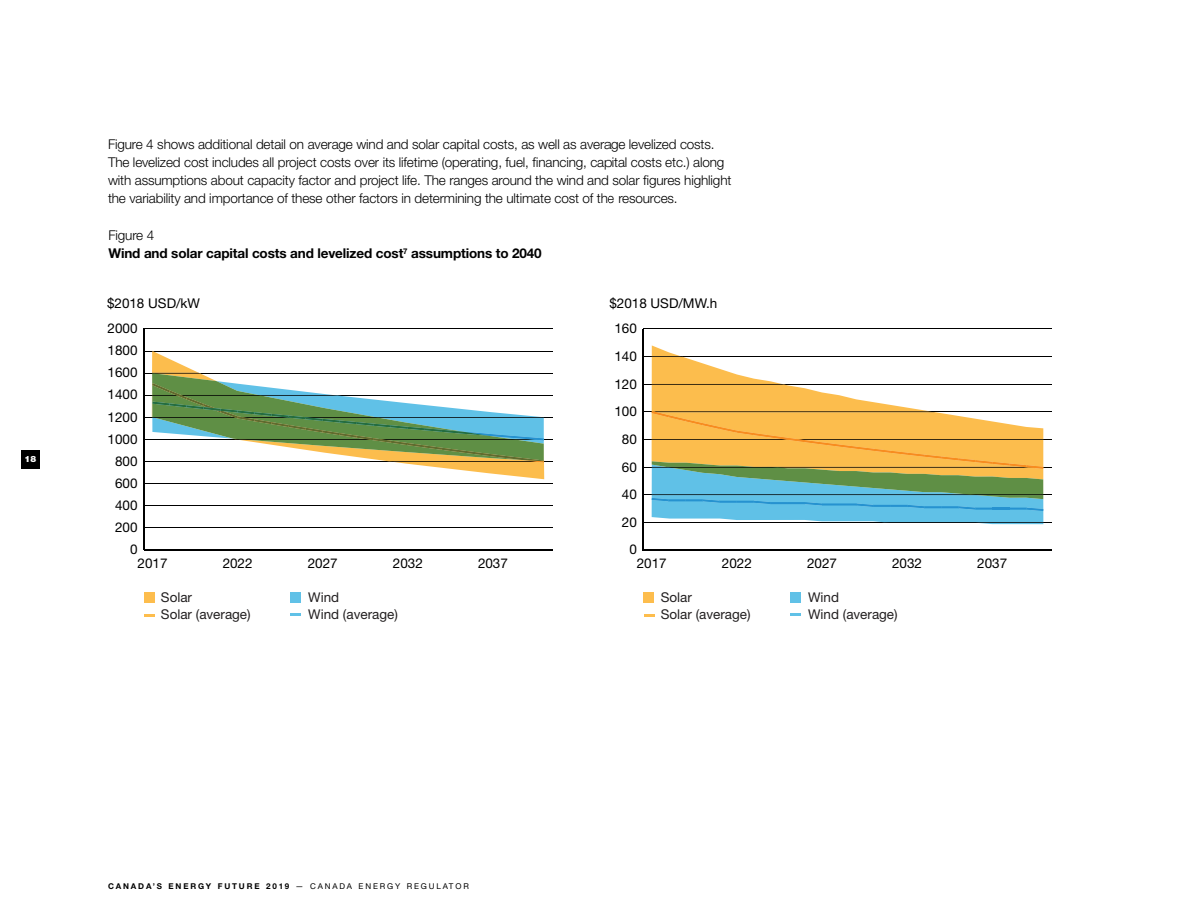
<style>
.page{position:relative;width:1188px;height:918px;background:#fff}
.page>*{position:absolute;margin:0;border:0;box-sizing:border-box;transform-origin:0 0}
.t1{font:19.2px/33.2px "Helvetica Neue";color:#000}
.t2{font:300 13.5px/18px "Helvetica Neue LT Std";letter-spacing:-.01em;color:#000}
.t3{font:13.5px "Helvetica Neue";color:#000}
.t4{font:13.5px/17.1px "Helvetica Neue";color:#221f20}
.t5{font:700 13.5px/18px "Helvetica Neue LT Std";letter-spacing:-.01em;color:#000}
.t6{font:900 8.7px "Helvetica Neue LT Std";color:#fff}
.t7{font:700 7.95px "Helvetica Neue LT Std";letter-spacing:.23em;color:#000}
.s1{font-weight:300}
.s2{font-weight:400}
</style>
<div class="page">
<div style="left:21px;top:450px;width:18px;height:18px;background:#000"></div>
<hr style="left:143px;top:329px;width:2px;height:221px;background:#000">
<hr style="left:144px;top:550px;width:409px;height:1px;background:#000">
<hr style="left:144px;top:528px;width:409px;height:1px;background:#000">
<hr style="left:144px;top:506px;width:409px;height:1px;background:#000">
<hr style="left:144px;top:483px;width:409px;height:1px;background:#000">
<hr style="left:144px;top:461px;width:409px;height:1px;background:#000">
<hr style="left:144px;top:439px;width:409px;height:1px;background:#000">
<hr style="left:144px;top:417px;width:409px;height:1px;background:#000">
<hr style="left:144px;top:395px;width:409px;height:1px;background:#000">
<hr style="left:144px;top:373px;width:409px;height:1px;background:#000">
<hr style="left:144px;top:351px;width:409px;height:1px;background:#000">
<hr style="left:144px;top:329px;width:409px;height:1px;background:#000">
<svg style="left:152px;top:351px;width:392px;height:128px"></svg>
<div style="left:144px;top:592px;width:10px;height:10px;background:#fdbd4d"></div>
<svg style="left:290px;top:614px;width:11px;height:2px"></svg>
<svg style="left:144px;top:615px;width:10px;height:2px"></svg>
<div style="left:290px;top:592px;width:11px;height:10px;background:#60c1e7"></div>
<hr style="left:643px;top:329px;width:1px;height:221px;background:#000">
<hr style="left:643px;top:550px;width:409px;height:1px;background:#000">
<hr style="left:643px;top:522px;width:409px;height:1px;background:#000">
<hr style="left:643px;top:495px;width:409px;height:1px;background:#000">
<hr style="left:643px;top:467px;width:409px;height:1px;background:#000">
<hr style="left:643px;top:439px;width:409px;height:1px;background:#000">
<hr style="left:643px;top:412px;width:409px;height:1px;background:#000">
<hr style="left:643px;top:384px;width:409px;height:1px;background:#000">
<hr style="left:643px;top:356px;width:409px;height:1px;background:#000">
<hr style="left:643px;top:329px;width:409px;height:1px;background:#000">
<svg style="left:652px;top:345px;width:276px;height:66px"></svg>
<svg style="left:652px;top:384px;width:132px;height:1px"></svg>
<svg style="left:652px;top:356px;width:31px;height:1px"></svg>
<svg style="left:652px;top:411px;width:391px;height:113px;background:#aeb380"></svg>
<div style="left:644px;top:592px;width:10px;height:10px;background:#fdbd4d"></div>
<svg style="left:790px;top:614px;width:11px;height:2px"></svg>
<svg style="left:644px;top:615px;width:10px;height:2px"></svg>
<div style="left:790px;top:592px;width:11px;height:10px;background:#60c1e7"></div>
<p class="t6" style="left:25px;top:454px;width:13px">18</p>
<p class="t2" style="left:108px;top:135px;width:625px">Figure 4 shows additional detail on average wind and solar capital costs, as well as average levelized costs.<br>The levelized cost includes all project costs over its lifetime (operating, fuel, financing, capital costs etc.) along with assumptions about capacity factor and project life. The ranges around the wind and solar figures highlight the variability and importance of these other factors in determining the ultimate cost of the resources.</p>
<h1 class="t1" style="left:364px;top:149px;width:130px">Wind (High)<br>Wind (Medium)</h1>
<p class="t5" style="left:108px;top:226px;width:435px"><span class="s1">Figure 4<br></span>Wind and solar capital costs and levelized cost<sup>7</sup> assumptions to 2040</p>
<p class="t3" style="left:107px;top:294px;width:95px">$2018 USD/kW</p>
<p class="t3" style="left:108px;top:319px;width:31px">2000</p>
<p class="t3" style="left:108px;top:341px;width:31px">1800</p>
<p class="t3" style="left:108px;top:363px;width:31px">1600</p>
<p class="t3" style="left:108px;top:385px;width:31px">1400</p>
<p class="t3" style="left:108px;top:407px;width:31px">1200</p>
<p class="t3" style="left:108px;top:429px;width:31px">1000</p>
<p class="t3" style="left:115px;top:451px;width:24px">800</p>
<p class="t3" style="left:115px;top:473px;width:24px">600</p>
<p class="t3" style="left:115px;top:496px;width:24px">400</p>
<p class="t3" style="left:115px;top:518px;width:24px">200</p>
<p class="t3" style="left:130px;top:540px;width:9px">0</p>
<p class="t3" style="left:138px;top:553px;width:31px">2017</p>
<p class="t3" style="left:223px;top:553px;width:31px">2022</p>
<p class="t3" style="left:308px;top:553px;width:31px">2027</p>
<p class="t3" style="left:393px;top:553px;width:31px">2032</p>
<p class="t3" style="left:478px;top:553px;width:31px">2037</p>
<p class="t4" style="left:161px;top:590px;width:91px">Solar<br>Solar (average)</p>
<p class="t4" style="left:308px;top:590px;width:91px">Wind<br>Wind (average)</p>
<p class="t3" style="left:609px;top:294px;width:110px">$2018 USD/MW.h</p>
<p class="t3" style="left:614px;top:319px;width:24px">160</p>
<p class="t3" style="left:614px;top:346px;width:24px">140</p>
<p class="t3" style="left:614px;top:374px;width:24px">120</p>
<p class="t3" style="left:614px;top:402px;width:24px">100</p>
<p class="t3" style="left:622px;top:429px;width:16px">80</p>
<p class="t3" style="left:622px;top:457px;width:16px">60</p>
<p class="t3" style="left:622px;top:485px;width:16px">40</p>
<p class="t3" style="left:622px;top:512px;width:16px">20</p>
<p class="t3" style="left:629px;top:540px;width:9px">0</p>
<p class="t3" style="left:637px;top:553px;width:31px">2017</p>
<p class="t3" style="left:722px;top:553px;width:31px">2022</p>
<p class="t3" style="left:807px;top:553px;width:31px">2027</p>
<p class="t3" style="left:892px;top:553px;width:31px">2032</p>
<p class="t3" style="left:977px;top:553px;width:31px">2037</p>
<p class="t4" style="left:661px;top:590px;width:91px">Solar<br>Solar (average)</p>
<p class="t4" style="left:808px;top:590px;width:91px">Wind<br>Wind (average)</p>
<p class="t7" style="left:108px;top:881px;width:362px">CANADA’S ENERGY FUTURE 2019 <span class="s2">— CANADA ENERGY REGULATOR</span></p>
</div>
